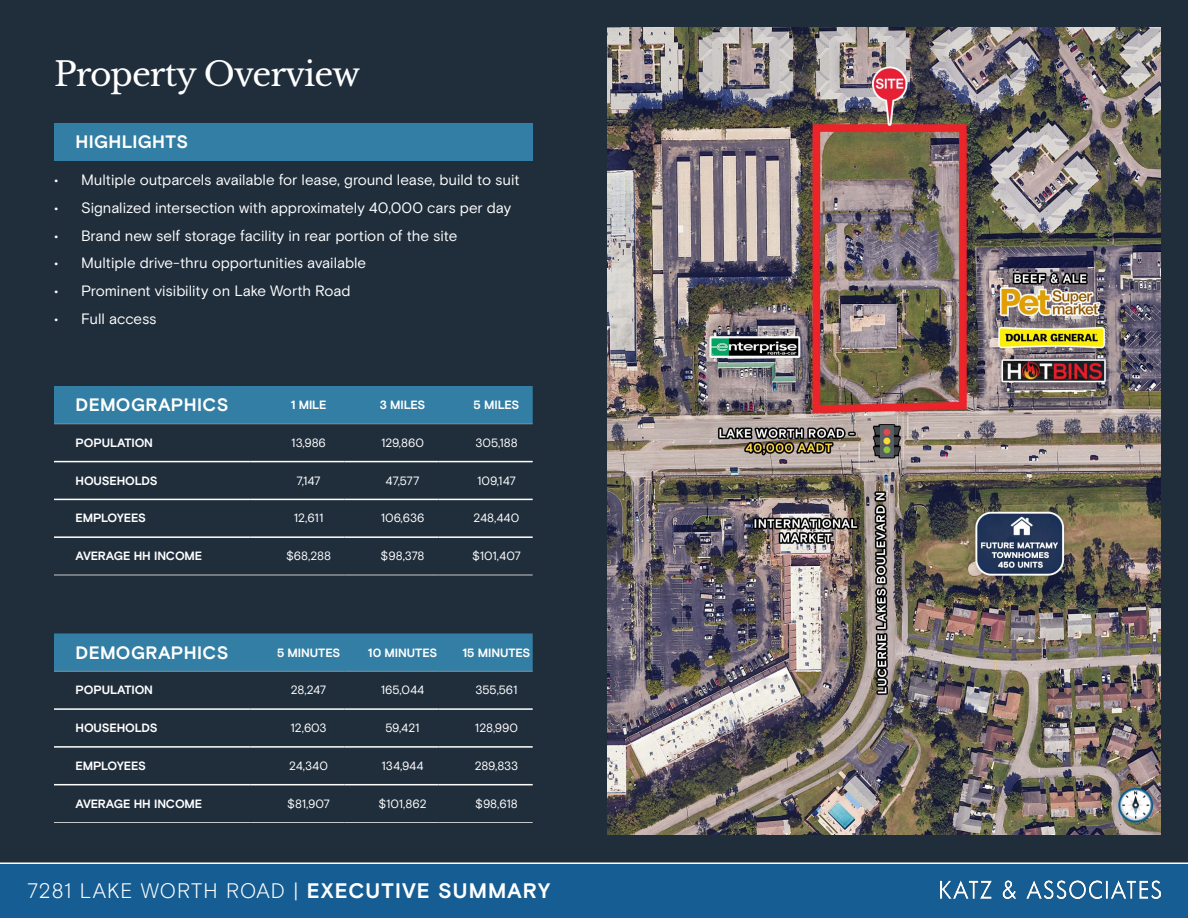
<style>
.page{position:relative;width:1188px;height:918px;background:#fff}
.page>*{position:absolute;margin:0;border:0;box-sizing:border-box;transform-origin:0 0}
.t1{font:33px "Libre Baskerville";letter-spacing:-.03em;color:#fff}
.t2{font:300 21px "Basis Grotesque Pro";letter-spacing:.045em;color:#fff}
.t3{font:700 18px "Basis Grotesque Pro";letter-spacing:.015em;color:#fff}
.t4{font:15px "Basis Grotesque Pro";color:#fff}
.Table_Text{font:12px "Basis Grotesque Pro";color:#fff}
.Table_Text-2{font:700 12px "Basis Grotesque Pro";letter-spacing:-.015em;color:#fff}
.s1{font-weight:700}
</style>
<div class="page">
<div style="left:0;top:0;width:1188px;height:865px;background:#202e3c"></div>
<div style="left:54px;top:123px;width:479px;height:38px;background:#327ea4"></div>
<div style="left:54px;top:386px;width:479px;height:38px;background:#327ea4"></div>
<hr style="left:54px;top:461px;width:197px;height:1px;background:#fff">
<hr style="left:251px;top:461px;width:94px;height:1px;background:#fff">
<hr style="left:345px;top:461px;width:94px;height:1px;background:#fff">
<hr style="left:439px;top:461px;width:94px;height:1px;background:#fff">
<hr style="left:54px;top:499px;width:197px;height:1px;background:#fff">
<hr style="left:251px;top:499px;width:94px;height:1px;background:#fff">
<hr style="left:345px;top:499px;width:94px;height:1px;background:#fff">
<hr style="left:439px;top:499px;width:94px;height:1px;background:#fff">
<hr style="left:54px;top:536px;width:197px;height:2px;background:#fff">
<hr style="left:251px;top:536px;width:94px;height:2px;background:#fff">
<hr style="left:345px;top:536px;width:94px;height:2px;background:#fff">
<hr style="left:439px;top:536px;width:94px;height:2px;background:#fff">
<hr style="left:54px;top:424px;width:197px;height:1px;background:#8e8e97">
<hr style="left:251px;top:424px;width:94px;height:1px;background:#8e8e97">
<hr style="left:345px;top:424px;width:94px;height:1px;background:#8e8e97">
<hr style="left:439px;top:424px;width:94px;height:1px;background:#8e8e97">
<hr style="left:54px;top:575px;width:197px;height:1px;background:#c7c8ca">
<hr style="left:251px;top:575px;width:94px;height:1px;background:#c7c8ca">
<hr style="left:345px;top:575px;width:94px;height:1px;background:#c7c8ca">
<hr style="left:439px;top:575px;width:94px;height:1px;background:#c7c8ca">
<img style="left:607px;top:27px;width:554px;height:807px">
<div style="left:0;top:862px;width:1188px;height:56px;background:#155d92"></div>
<img style="left:940px;top:881px;width:221px;height:17px">
<div style="left:54px;top:633px;width:479px;height:38px;background:#327ea4"></div>
<hr style="left:54px;top:708px;width:197px;height:2px;background:#fff">
<hr style="left:251px;top:708px;width:94px;height:2px;background:#fff">
<hr style="left:345px;top:708px;width:94px;height:2px;background:#fff">
<hr style="left:439px;top:708px;width:94px;height:2px;background:#fff">
<hr style="left:54px;top:746px;width:197px;height:2px;background:#fff">
<hr style="left:251px;top:746px;width:94px;height:2px;background:#fff">
<hr style="left:345px;top:746px;width:94px;height:2px;background:#fff">
<hr style="left:439px;top:746px;width:94px;height:2px;background:#fff">
<hr style="left:54px;top:784px;width:197px;height:1px;background:#fff">
<hr style="left:251px;top:784px;width:94px;height:1px;background:#fff">
<hr style="left:345px;top:784px;width:94px;height:1px;background:#fff">
<hr style="left:439px;top:784px;width:94px;height:1px;background:#fff">
<hr style="left:54px;top:671px;width:197px;height:1px;background:#8e8e97">
<hr style="left:251px;top:671px;width:94px;height:1px;background:#8e8e97">
<hr style="left:345px;top:671px;width:94px;height:1px;background:#8e8e97">
<hr style="left:439px;top:671px;width:94px;height:1px;background:#8e8e97">
<hr style="left:54px;top:822px;width:197px;height:1px;background:#c7c8ca">
<hr style="left:251px;top:822px;width:94px;height:1px;background:#c7c8ca">
<hr style="left:345px;top:822px;width:94px;height:1px;background:#c7c8ca">
<hr style="left:439px;top:822px;width:94px;height:1px;background:#c7c8ca">
<p class="t1" style="left:54px;top:54px;width:308px">Property Overview</p>
<p class="t3" style="left:76px;top:131px;width:114px">HIGHLIGHTS</p>
<p class="t4" style="left:54px;top:171px;width:467px">• Multiple outparcels available for lease, ground lease, build to suit</p>
<p class="t4" style="left:54px;top:199px;width:459px">• Signalized intersection with approximately 40,000 cars per day</p>
<p class="t4" style="left:54px;top:227px;width:405px">• Brand new self storage facility in rear portion of the site</p>
<p class="t4" style="left:54px;top:254px;width:314px">• Multiple drive-thru opportunities available</p>
<p class="t4" style="left:54px;top:282px;width:298px">• Prominent visibility on Lake Worth Road</p>
<p class="t4" style="left:54px;top:310px;width:104px">• Full access</p>
<p class="t3" style="left:76px;top:394px;width:154px">DEMOGRAPHICS</p>
<p class="Table_Text-2" style="left:291px;top:398px;width:37px">1 MILE</p>
<p class="Table_Text-2" style="left:380px;top:398px;width:47px">3 MILES</p>
<p class="Table_Text-2" style="left:474px;top:398px;width:47px">5 MILES</p>
<p class="Table_Text-2" style="left:76px;top:436px;width:79px">POPULATION</p>
<p class="Table_Text" style="left:291px;top:436px;width:36px">13,986</p>
<p class="Table_Text" style="left:381px;top:436px;width:44px">129,860</p>
<p class="Table_Text" style="left:475px;top:436px;width:44px">305,188</p>
<p class="Table_Text-2" style="left:76px;top:473px;width:84px">HOUSEHOLDS</p>
<p class="Table_Text" style="left:296px;top:473px;width:26px">7,147</p>
<p class="Table_Text" style="left:386px;top:473px;width:35px">47,577</p>
<p class="Table_Text" style="left:477px;top:473px;width:40px">109,147</p>
<p class="Table_Text-2" style="left:76px;top:511px;width:72px">EMPLOYEES</p>
<p class="Table_Text" style="left:294px;top:511px;width:31px">12,611</p>
<p class="Table_Text" style="left:381px;top:511px;width:45px">106,636</p>
<p class="Table_Text" style="left:474px;top:511px;width:47px">248,440</p>
<p class="Table_Text-2" style="left:76px;top:549px;width:128px">AVERAGE HH INCOME</p>
<p class="Table_Text" style="left:286px;top:549px;width:46px">$68,288</p>
<p class="Table_Text" style="left:381px;top:549px;width:45px">$98,378</p>
<p class="Table_Text" style="left:472px;top:549px;width:50px">$101,407</p>
<p class="t3" style="left:76px;top:642px;width:154px">DEMOGRAPHICS</p>
<p class="Table_Text-2" style="left:277px;top:645px;width:65px">5 MINUTES</p>
<p class="Table_Text-2" style="left:368px;top:645px;width:71px">10 MINUTES</p>
<p class="Table_Text-2" style="left:463px;top:645px;width:69px">15 MINUTES</p>
<p class="Table_Text-2" style="left:76px;top:683px;width:79px">POPULATION</p>
<p class="Table_Text" style="left:291px;top:683px;width:37px">28,247</p>
<p class="Table_Text" style="left:381px;top:683px;width:45px">165,044</p>
<p class="Table_Text" style="left:475px;top:683px;width:44px">355,561</p>
<p class="Table_Text-2" style="left:76px;top:721px;width:84px">HOUSEHOLDS</p>
<p class="Table_Text" style="left:290px;top:721px;width:38px">12,603</p>
<p class="Table_Text" style="left:386px;top:721px;width:36px">59,421</p>
<p class="Table_Text" style="left:475px;top:721px;width:45px">128,990</p>
<p class="Table_Text-2" style="left:76px;top:759px;width:72px">EMPLOYEES</p>
<p class="Table_Text" style="left:289px;top:759px;width:40px">24,340</p>
<p class="Table_Text" style="left:382px;top:759px;width:44px">134,944</p>
<p class="Table_Text" style="left:475px;top:759px;width:45px">289,833</p>
<p class="Table_Text-2" style="left:76px;top:797px;width:128px">AVERAGE HH INCOME</p>
<p class="Table_Text" style="left:287px;top:797px;width:44px">$81,907</p>
<p class="Table_Text" style="left:378px;top:797px;width:50px">$101,862</p>
<p class="Table_Text" style="left:475px;top:797px;width:44px">$98,618</p>
<p class="t2" style="left:27px;top:879px;width:525px">7281 LAKE WORTH ROAD | <span class="s1">EXECUTIVE SUMMARY</span></p>
</div>
